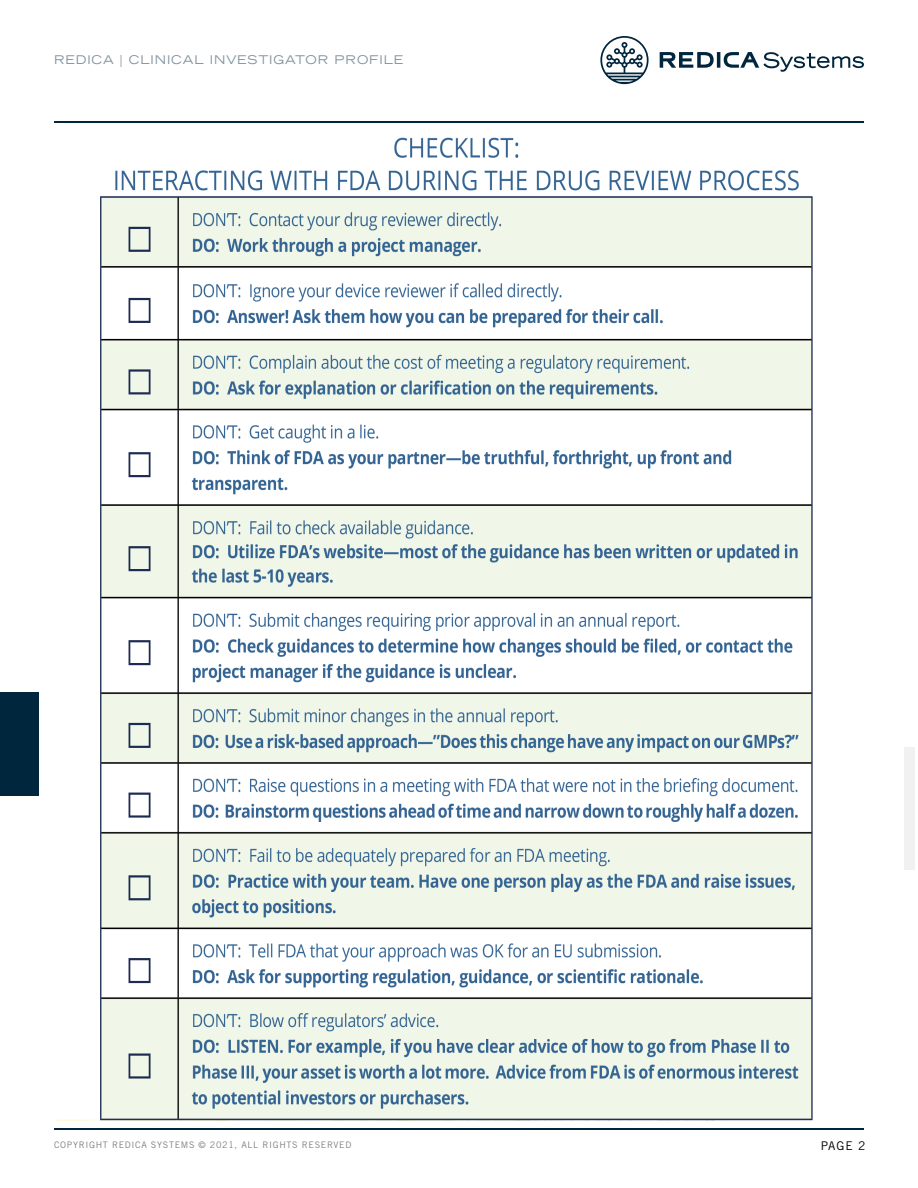
<style>
.page{position:relative;width:918px;height:1188px;background:#fff}
.page>*{position:absolute;margin:0;border:0;box-sizing:border-box;transform-origin:0 0}
.t1{font:expanded 12px "Trade Gothic LT Std";letter-spacing:.075em;color:#80939e}
.t2{font:12px "Trade Gothic LT Std";color:#000}
.t3{font:9px "Trade Gothic LT Std";letter-spacing:.075em;color:#808080}
</style>
<div class="page">
<hr style="left:54px;top:1129px;width:810px;height:1px;background:#00263d">
<svg style="left:600px;top:36px;width:49px;height:48px"></svg>
<hr style="left:717px;top:52px;width:3px;height:16px;background:#00263d">
<svg style="left:660px;top:52px;width:54px;height:16px"></svg>
<svg style="left:724px;top:52px;width:140px;height:20px"></svg>
<hr style="left:54px;top:121px;width:810px;height:2px;background:#00263d">
<div style="left:1px;top:692px;width:38px;height:104px;background:#00263e"></div>
<div style="left:904px;top:747px;width:11px;height:122px;background:#f1f1f1"></div>
<img style="left:55px;top:137px;width:758px;height:983px">
<h1 class="t1" style="left:54px;top:52px;width:351px">REDICA | CLINICAL INVESTIGATOR PROFILE</h1>
<p class="t3" style="left:54px;top:1139px;width:299px">COPYRIGHT REDICA SYSTEMS © 2021, ALL RIGHTS RESERVED</p>
<h1 class="t2" style="left:821px;top:1138px;width:46px">PAGE 2</h1>
</div>
